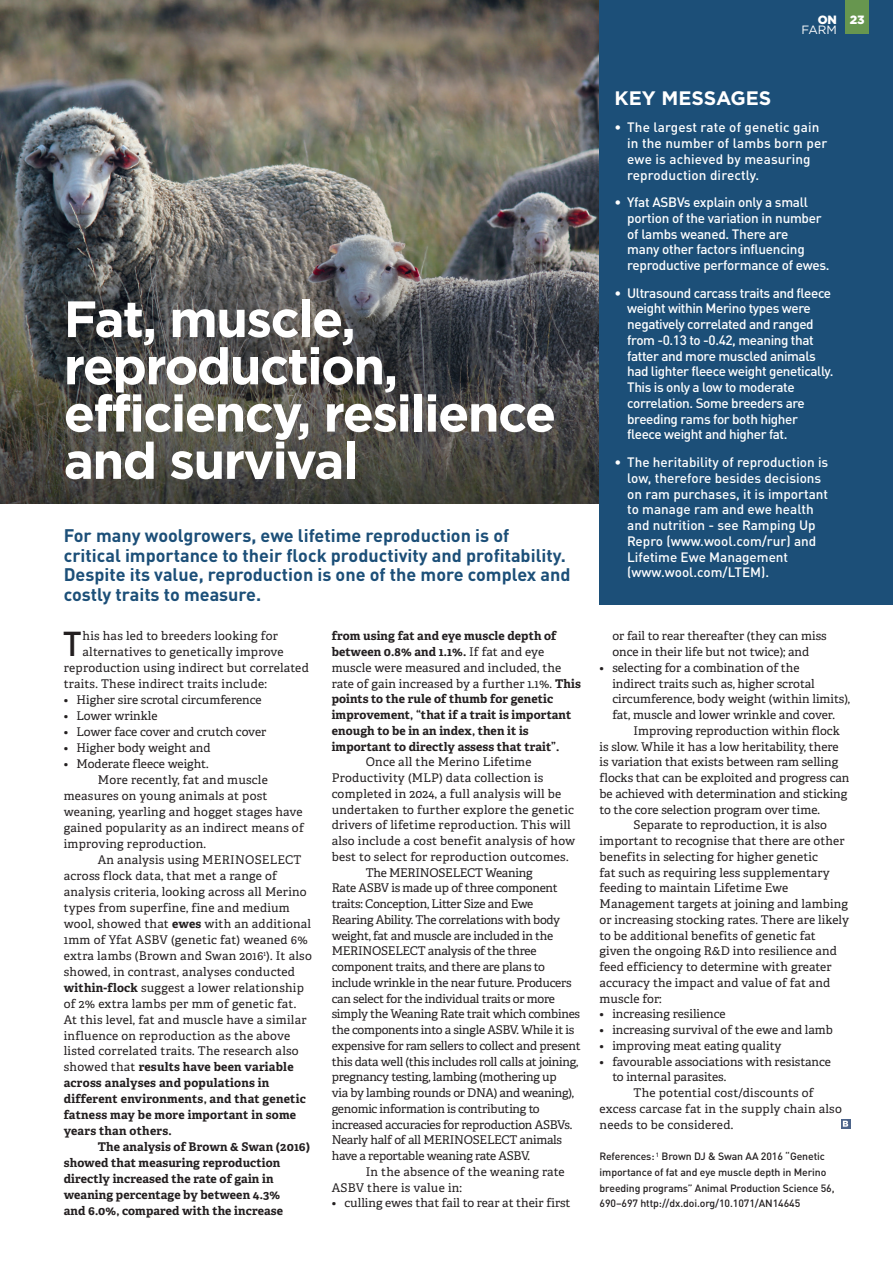
<style>
.page{position:relative;width:893px;height:1263px;background:#fff}
.page>*{position:absolute;margin:0;border:0;box-sizing:border-box;transform-origin:0 0}
.L2_heading{font:700 51px/47.2px "Gotham";letter-spacing:-.03em;color:#fff}
.Body_First_Paragragh{font:500 34.05px "DINOT";color:#231f20}
.L1_subheading{font:700 19.5px "Gotham";color:#fff}
.Introduction_paragra{font:700 18px/19.6px "DINOT";color:#1c4f78}
.t1{font:500 13.5px/15.8px "DINOT";letter-spacing:-.02em;color:#fff}
.t2{font:500 13.5px/15.8px "DINOT";color:#fff}
.t3{font:500 13.5px/15.8px "DINOT";letter-spacing:.01em;color:#fff}
.Body{font:12px/15.9px "Adelle";letter-spacing:.02em;color:#231f20}
.Body-2{font:12px/15.8px "Adelle";color:#231f20}
.Body-3{font:12px/15.8px "Adelle";letter-spacing:-.02em;color:#231f20}
.Body-4{font:700 12px/15.8px "Adelle";letter-spacing:.01em;color:#231f20}
.Body_First_Paragragh-2{font:12px "Adelle";letter-spacing:.02em;color:#231f20}
.t4{font:900 12px/10.5px "Gotham";color:#fff}
.More_Info_body_copy{font:500 10.5px/15.8px "DINOT";letter-spacing:-.01em;color:#231f20}
.s1{font-weight:400}
.s2{font-weight:700}
</style>
<div class="page">
<img style="left:0;top:0;width:600px;height:107px">
<img style="left:0;top:107px;width:600px;height:397px">
<svg style="left:841px;top:1119px;width:9px;height:9px"></svg>
<svg style="left:843px;top:1121px;width:5px;height:6px"></svg>
<div style="left:600px;top:0;width:293px;height:604px;background:#1c4f78"></div>
<div style="left:845px;top:0;width:24px;height:34px;background:#67964f"></div>
<p class="t4" style="left:802px;top:14px;width:65px;text-indent:16px">ON 23<br><span class="s1">FARM</span></p>
<p class="L2_heading" style="left:64px;top:295px;width:494px">Fat, muscle, reproduction, efficiency, resilience and survival</p>
<p class="Introduction_paragra" style="left:64px;top:525px;width:508px">For many woolgrowers, ewe lifetime reproduction is of critical importance to their flock productivity and profitability.<br>Despite its value, reproduction is one of the more complex and costly traits to measure.</p>
<p class="Body_First_Paragragh" style="left:63px;top:622px;width:21px">T</p>
<p class="Body_First_Paragragh-2" style="left:83px;top:629px;width:197px">his has led to breeders looking for</p>
<p class="Body-4" style="left:332px;top:628px;width:251px">from using fat and eye muscle depth of between 0.8% and 1.1%. <span class="s1">If fat and eye muscle were measured and included, the rate of gain increased by a further 1.1%.</span> This points to the rule of thumb for genetic improvement, “that if a trait is important enough to be in an index, then it is important to directly assess that trait”.</p>
<p class="Body" style="left:332px;top:754px;width:245px;text-indent:34px">Once all the Merino Lifetime Productivity (MLP) data collection is completed in 2024, a full analysis will be undertaken to further explore the genetic drivers of lifetime reproduction. This will also include a cost benefit analysis of how best to select for reproduction outcomes.</p>
<p class="Body-3" style="left:332px;top:865px;width:251px;text-indent:34px">The MERINOSELECT Weaning<br>Rate ASBV is made up of three component traits: Conception, Litter Size and Ewe<br>Rearing Ability. The correlations with body weight, fat and muscle are included in the MERINOSELECT analysis of the three component traits, and there are plans to include wrinkle in the near future. Producers can select for the individual traits or more simply the Weaning Rate trait which combines the components into a single ASBV. While it is expensive for ram sellers to collect and present this data well (this includes roll calls at joining, pregnancy testing, lambing (mothering up<br>via by lambing rounds or DNA) and weaning), genomic information is contributing to increased accuracies for reproduction ASBVs.<br>Nearly half of all MERINOSELECT animals have a reportable weaning rate ASBV.</p>
<p class="Body" style="left:332px;top:1164px;width:235px;text-indent:34px">In the absence of the weaning rate<br>ASBV there is value in:</p>
<p class="Body-2" style="left:332px;top:1195px;width:240px">• culling ewes that fail to rear at their first</p>
<p class="Body_First_Paragragh-2" style="left:83px;top:644px;width:203px">alternatives to genetically improve</p>
<p class="Body_First_Paragragh-2" style="left:64px;top:660px;width:246px">reproduction using indirect but correlated</p>
<p class="Body_First_Paragragh-2" style="left:64px;top:676px;width:205px">traits. These indirect traits include:</p>
<p class="Body-2" style="left:64px;top:692px;width:199px">• Higher sire scrotal circumference</p>
<p class="Body-2" style="left:64px;top:708px;width:95px">• Lower wrinkle</p>
<p class="Body-2" style="left:64px;top:724px;width:204px">• Lower face cover and crutch cover</p>
<p class="Body-2" style="left:64px;top:740px;width:148px">• Higher body weight and</p>
<p class="Body-2" style="left:64px;top:756px;width:146px">• Moderate fleece weight.</p>
<p class="Body" style="left:64px;top:772px;width:242px;text-indent:34px">More recently, fat and muscle measures on young animals at post weaning, yearling and hogget stages have gained popularity as an indirect means of improving reproduction.</p>
<p class="Body" style="left:64px;top:852px;width:250px;text-indent:34px">An analysis using MERINOSELECT across flock data, that met a range of analysis criteria, looking across all Merino types from superfine, fine and medium wool, showed that <span class="s2">ewes</span> with an additional 1mm of Yfat ASBV (genetic fat) weaned 6% extra lambs (Brown and Swan 2016<sup>1</sup>). It also showed, in contrast, analyses conducted <span class="s2">within-flock</span> suggest a lower relationship of 2% extra lambs per mm of genetic fat.<br>At this level, fat and muscle have a similar influence on reproduction as the above listed correlated traits. The research also showed that <span class="s2">results have been variable across analyses and populations in different environments, and that genetic fatness may be more important in some years than others.</span></p>
<p class="Body-4" style="left:64px;top:1139px;width:248px;text-indent:34px">The analysis of Brown &amp; Swan (2016) showed that measuring reproduction directly increased the rate of gain in weaning percentage by between 4.3%<br>and 6.0%, compared with the increase</p>
<p class="L1_subheading" style="left:614px;top:85px;width:158px">KEY MESSAGES</p>
<p class="t3" style="left:627px;top:119px;width:202px;text-indent:-13px">• The largest rate of genetic gain in the number of lambs born per ewe is achieved by measuring reproduction directly.</p>
<p class="t1" style="left:627px;top:194px;width:204px;text-indent:-13px">• Yfat ASBVs explain only a small portion of the variation in number of lambs weaned. There are<br>many other factors influencing reproductive performance of ewes.</p>
<p class="t1" style="left:627px;top:285px;width:208px;text-indent:-13px">• Ultrasound carcass traits and fleece weight within Merino types were negatively correlated and ranged from -0.13 to -0.42, meaning that fatter and more muscled animals had lighter fleece weight genetically.<br>This is only a low to moderate correlation. Some breeders are breeding rams for both higher fleece weight and higher fat.</p>
<p class="t2" style="left:627px;top:454px;width:203px;text-indent:-13px">• The heritability of reproduction is low, therefore besides decisions on ram purchases, it is important to manage ram and ewe health and nutrition - see Ramping Up<br>Repro (www.wool.com/rur) and<br>Lifetime Ewe Management (www.wool.com/LTEM).</p>
<p class="Body-2" style="left:612px;top:628px;width:216px">or fail to rear thereafter (they can miss once in their life but not twice); and</p>
<p class="Body-2" style="left:612px;top:660px;width:239px;text-indent:-13px">• selecting for a combination of the<br>indirect traits such as, higher scrotal circumference, body weight (within limits), fat, muscle and lower wrinkle and cover.</p>
<p class="Body-2" style="left:600px;top:723px;width:251px;text-indent:34px">Improving reproduction within flock is slow. While it has a low heritability, there is variation that exists between ram selling flocks that can be exploited and progress can be achieved with determination and sticking to the core selection program over time.</p>
<p class="Body-2" style="left:600px;top:817px;width:251px;text-indent:34px">Separate to reproduction, it is also important to recognise that there are other benefits in selecting for higher genetic<br>fat such as requiring less supplementary feeding to maintain Lifetime Ewe Management targets at joining and lambing or increasing stocking rates. There are likely to be additional benefits of genetic fat given the ongoing R&amp;D into resilience and feed efficiency to determine with greater accuracy the impact and value of fat and muscle for:</p>
<p class="Body-2" style="left:600px;top:1006px;width:128px">• increasing resilience</p>
<p class="Body-2" style="left:600px;top:1022px;width:235px">• increasing survival of the ewe and lamb</p>
<p class="Body-2" style="left:600px;top:1038px;width:183px">• improving meat eating quality</p>
<p class="Body-2" style="left:612px;top:1054px;width:220px;text-indent:-13px">• favourable associations with resistance to internal parasites.</p>
<p class="Body" style="left:600px;top:1085px;width:244px;text-indent:34px">The potential cost/discounts of excess carcase fat in the supply chain also needs to be considered.</p>
<p class="More_Info_body_copy" style="left:600px;top:1148px;width:237px">References: <sup>1</sup> Brown DJ &amp; Swan AA 2016 “Genetic importance of fat and eye muscle depth in Merino breeding programs” Animal Production Science 56, 690–697 http://dx.doi.org/10.1071/AN14645</p>
</div>
